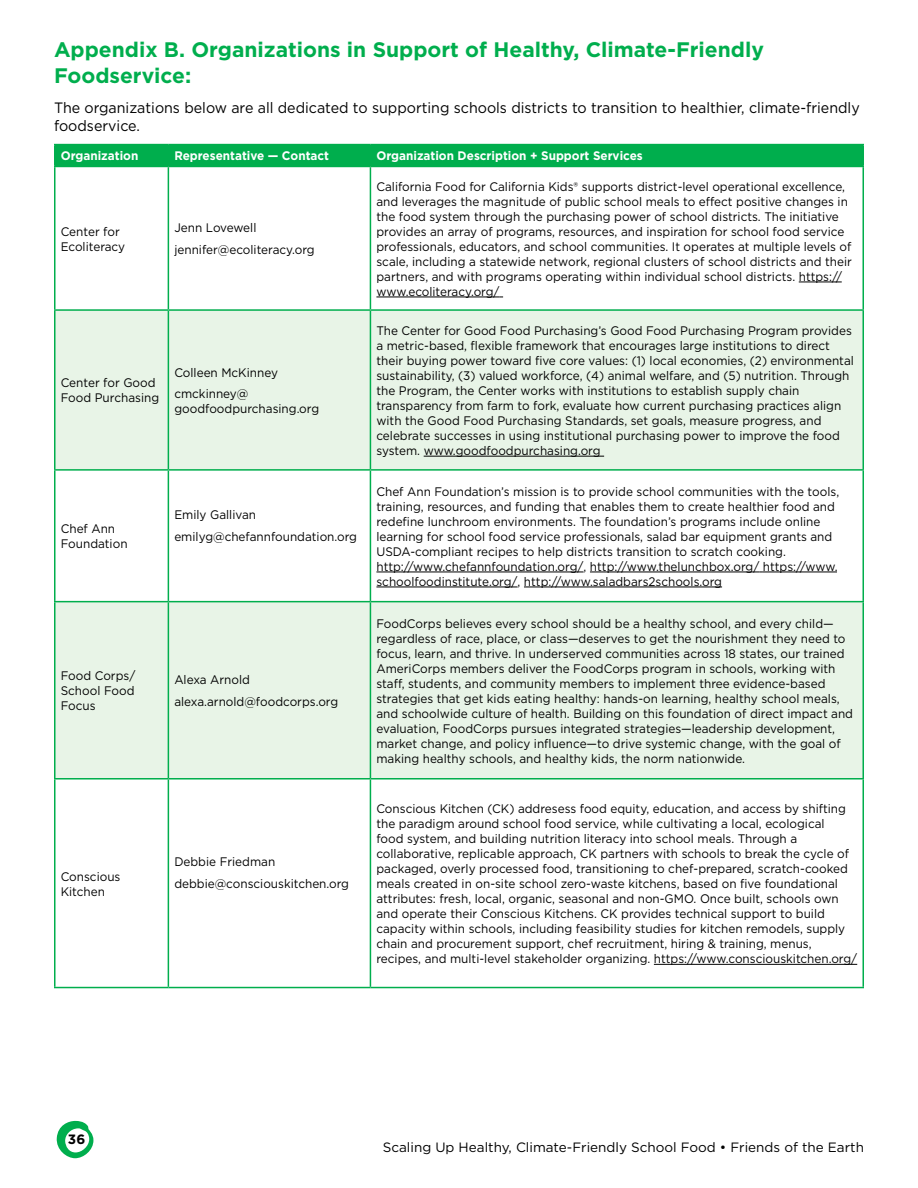
<style>
.page{position:relative;width:918px;height:1188px;background:#fff}
.page>*{position:absolute;margin:0;border:0;box-sizing:border-box;transform-origin:0 0}
.t1{font:700 21px/25.2px "Gotham";color:#00ae4d}
.t2{font:15px/18px "Gotham";color:#000;scale:.95 1}
.t3{font:13.5px "Gotham";color:#000}
.t4{font:700 13.5px "Gotham";color:#000}
.t5{font:12.3px/15px "Gotham";color:#000;scale:.95 1}
.t6{font:700 12.3px "Gotham";color:#fff;scale:.95 1}
</style>
<div class="page">
<svg style="left:57px;top:1121px;width:36px;height:37px"></svg>
<svg style="left:56px;top:311px;width:807px;height:467px;fill:#e8f4e7"></svg>
<hr style="left:54px;top:144px;width:114px;height:1px;background:#00ae4d">
<hr style="left:54px;top:145px;width:2px;height:21px;background:#00ae4d">
<hr style="left:168px;top:144px;width:202px;height:1px;background:#00ae4d">
<hr style="left:370px;top:144px;width:494px;height:1px;background:#00ae4d">
<div style="left:56px;top:145px;width:808px;height:21px;background:#00ae4d"></div>
<hr style="left:54px;top:166px;width:114px;height:1px;background:#00ae4d">
<hr style="left:54px;top:167px;width:2px;height:142px;background:#00ae4d">
<hr style="left:168px;top:166px;width:202px;height:1px;background:#00ae4d">
<hr style="left:168px;top:167px;width:1px;height:142px;background:#00ae4d">
<hr style="left:370px;top:166px;width:494px;height:1px;background:#00ae4d">
<hr style="left:370px;top:167px;width:1px;height:142px;background:#00ae4d">
<hr style="left:863px;top:167px;width:1px;height:142px;background:#00ae4d">
<hr style="left:54px;top:309px;width:114px;height:2px;background:#00ae4d">
<hr style="left:54px;top:311px;width:2px;height:158px;background:#00ae4d">
<hr style="left:168px;top:309px;width:202px;height:2px;background:#00ae4d">
<hr style="left:168px;top:311px;width:1px;height:158px;background:#00ae4d">
<hr style="left:370px;top:309px;width:494px;height:2px;background:#00ae4d">
<hr style="left:370px;top:311px;width:1px;height:158px;background:#00ae4d">
<hr style="left:863px;top:311px;width:1px;height:158px;background:#00ae4d">
<hr style="left:54px;top:469px;width:114px;height:2px;background:#00ae4d">
<hr style="left:54px;top:471px;width:2px;height:130px;background:#00ae4d">
<hr style="left:168px;top:469px;width:202px;height:2px;background:#00ae4d">
<hr style="left:168px;top:471px;width:1px;height:130px;background:#00ae4d">
<hr style="left:370px;top:469px;width:494px;height:2px;background:#00ae4d">
<hr style="left:370px;top:471px;width:1px;height:130px;background:#00ae4d">
<hr style="left:863px;top:471px;width:1px;height:130px;background:#00ae4d">
<hr style="left:54px;top:601px;width:114px;height:1px;background:#00ae4d">
<hr style="left:54px;top:602px;width:2px;height:176px;background:#00ae4d">
<hr style="left:168px;top:601px;width:202px;height:1px;background:#00ae4d">
<hr style="left:168px;top:602px;width:1px;height:176px;background:#00ae4d">
<hr style="left:370px;top:601px;width:494px;height:1px;background:#00ae4d">
<hr style="left:370px;top:602px;width:1px;height:176px;background:#00ae4d">
<hr style="left:863px;top:602px;width:1px;height:176px;background:#00ae4d">
<hr style="left:54px;top:778px;width:114px;height:2px;background:#00ae4d">
<hr style="left:54px;top:780px;width:2px;height:207px;background:#00ae4d">
<hr style="left:168px;top:778px;width:202px;height:2px;background:#00ae4d">
<hr style="left:168px;top:780px;width:1px;height:207px;background:#00ae4d">
<hr style="left:370px;top:778px;width:494px;height:2px;background:#00ae4d">
<hr style="left:370px;top:780px;width:1px;height:207px;background:#00ae4d">
<hr style="left:863px;top:780px;width:1px;height:207px;background:#00ae4d">
<hr style="left:54px;top:987px;width:114px;height:1px;background:#00ae4d">
<hr style="left:168px;top:987px;width:202px;height:1px;background:#00ae4d">
<hr style="left:370px;top:987px;width:494px;height:1px;background:#00ae4d">
<hr style="left:799px;top:282px;width:43px;height:1px;background:#000">
<hr style="left:376px;top:297px;width:124px;height:1px;background:#000">
<hr style="left:424px;top:456px;width:180px;height:1px;background:#000">
<hr style="left:376px;top:572px;width:208px;height:1px;background:#000">
<hr style="left:590px;top:572px;width:169px;height:1px;background:#000">
<hr style="left:763px;top:572px;width:74px;height:1px;background:#000">
<hr style="left:376px;top:587px;width:142px;height:1px;background:#000">
<hr style="left:524px;top:587px;width:198px;height:1px;background:#000">
<hr style="left:654px;top:964px;width:203px;height:1px;background:#000">
<h1 class="t1" style="left:54px;top:38px;width:712px">Appendix B. Organizations in Support of Healthy, Climate-Friendly<br>Foodservice:</h1>
<p class="t2" style="left:54px;top:100px;width:850px">The organizations below are all dedicated to supporting schools districts to transition to healthier, climate-friendly foodservice.</p>
<p class="t6" style="left:61px;top:151px;width:83px">Organization</p>
<p class="t6" style="left:174px;top:151px;width:164px">Representative — Contact</p>
<p class="t6" style="left:376px;top:151px;width:282px">Organization Description + Support Services</p>
<p class="t5" style="left:61px;top:225px;width:69px">Center for<br>Ecoliteracy</p>
<p class="t5" style="left:174px;top:218px;width:149px;line-height:21.8px">Jenn Lovewell jennifer@ecoliteracy.org</p>
<p class="t5" style="left:61px;top:376px;width:105px">Center for Good<br>Food Purchasing</p>
<p class="t5" style="left:174px;top:362px;width:111px;line-height:21.8px">Colleen McKinney cmckinney@</p>
<p class="t5" style="left:174px;top:402px;width:154px">goodfoodpurchasing.org</p>
<p class="t5" style="left:61px;top:522px;width:72px">Chef Ann<br>Foundation</p>
<p class="t5" style="left:174px;top:504px;width:194px;line-height:21.8px">Emily Gallivan emilyg@chefannfoundation.org</p>
<p class="t5" style="left:61px;top:669px;width:80px;text-align:justify">Food Corps/ School Food Focus</p>
<p class="t5" style="left:174px;top:670px;width:174px;line-height:21.8px">Alexa Arnold alexa.arnold@foodcorps.org</p>
<p class="t5" style="left:61px;top:869px;width:64px">Conscious<br>Kitchen</p>
<p class="t5" style="left:174px;top:852px;width:185px;line-height:21.8px">Debbie Friedman debbie@consciouskitchen.org</p>
<p class="t5" style="left:376px;top:180px;width:502px">California Food for California Kids® supports district-level operational excellence, and leverages the magnitude of public school meals to effect positive changes in the food system through the purchasing power of school districts. The initiative provides an array of programs, resources, and inspiration for school food service professionals, educators, and school communities. It operates at multiple levels of scale, including a statewide network, regional clusters of school districts and their partners, and with programs operating within individual school districts. https:// www.ecoliteracy.org/</p>
<p class="t5" style="left:376px;top:324px;width:504px">The Center for Good Food Purchasing’s Good Food Purchasing Program provides a metric-based, flexible framework that encourages large institutions to direct their buying power toward five core values: (1) local economies, (2) environmental sustainability, (3) valued workforce, (4) animal welfare, and (5) nutrition. Through the Program, the Center works with institutions to establish supply chain transparency from farm to fork, evaluate how current purchasing practices align with the Good Food Purchasing Standards, set goals, measure progress, and celebrate successes in using institutional purchasing power to improve the food system. www.goodfoodpurchasing.org</p>
<p class="t5" style="left:376px;top:485px;width:489px">Chef Ann Foundation’s mission is to provide school communities with the tools, training, resources, and funding that enables them to create healthier food and redefine lunchroom environments. The foundation’s programs include online learning for school food service professionals, salad bar equipment grants and USDA-compliant recipes to help districts transition to scratch cooking. http://www.chefannfoundation.org/, http://www.thelunchbox.org/ https://www. schoolfoodinstitute.org/, http://www.saladbars2schools.org</p>
<p class="t5" style="left:376px;top:616px;width:503px">FoodCorps believes every school should be a healthy school, and every child— regardless of race, place, or class—deserves to get the nourishment they need to focus, learn, and thrive. In underserved communities across 18 states, our trained AmeriCorps members deliver the FoodCorps program in schools, working with staff, students, and community members to implement three evidence-based strategies that get kids eating healthy: hands-on learning, healthy school meals, and schoolwide culture of health. Building on this foundation of direct impact and evaluation, FoodCorps pursues integrated strategies—leadership development, market change, and policy influence—to drive systemic change, with the goal of making healthy schools, and healthy kids, the norm nationwide.</p>
<p class="t5" style="left:376px;top:802px;width:508px">Conscious Kitchen (CK) addresess food equity, education, and access by shifting the paradigm around school food service, while cultivating a local, ecological<br>food system, and building nutrition literacy into school meals. Through a collaborative, replicable approach, CK partners with schools to break the cycle of packaged, overly processed food, transitioning to chef-prepared, scratch-cooked meals created in on-site school zero-waste kitchens, based on five foundational attributes: fresh, local, organic, seasonal and non-GMO. Once built, schools own and operate their Conscious Kitchens. CK provides technical support to build capacity within schools, including feasibility studies for kitchen remodels, supply chain and procurement support, chef recruitment, hiring &amp; training, menus, recipes, and multi-level stakeholder organizing. https://www.consciouskitchen.org/</p>
<p class="t4" style="left:68px;top:1134px;width:19px">36</p>
<p class="t3" style="left:383px;top:1141px;width:483px">Scaling Up Healthy, Climate-Friendly School Food • Friends of the Earth</p>
</div>
